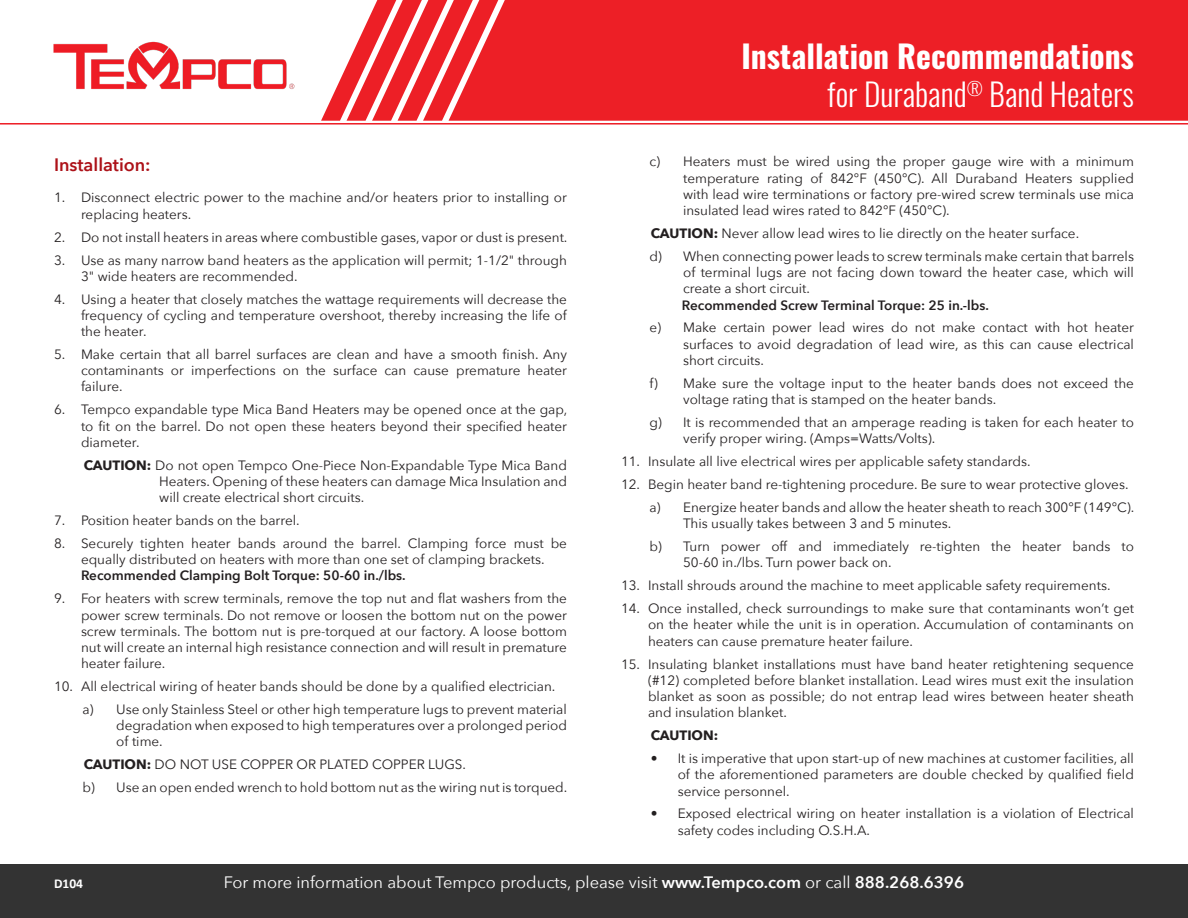
<style>
.page{position:relative;width:1188px;height:918px;background:#fff}
.page>*{position:absolute;margin:0;border:0;box-sizing:border-box;transform-origin:0 0}
.headline-left-dark{font:700 31.5px "Oswald";color:#fff}
.headline-left-dark-2{font:300 31.5px "Oswald";color:#fff}
.Sub-Headline-dark-left{font:600 18px "Avenir Next";color:#ad1219}
.Body_Copy{font:16.5px "Avenir Next";color:#fff}
.Body_Copy-2{font:13.5px/16.2px "Avenir Next";color:#231f20;text-align:justify}
.Body_Copy-3{font:600 13.5px "Avenir Next";color:#231f20}
.Body_Copy-4{font:700 13.5px "Avenir Next";color:#231f20}
.t1{font:700 13.5px "Calibri";color:#fff}
.s1{font-weight:700}
.s2{font-weight:600}
</style>
<div class="page">
<div style="left:498px;top:0;width:690px;height:121px;background:#ed1f26"></div>
<svg style="left:321px;top:0;width:177px;height:121px"></svg>
<img style="left:53px;top:41px;width:242px;height:48px">
<div style="left:0;top:864px;width:1188px;height:54px;background:#333"></div>
<hr style="left:0;top:123px;width:1188px;height:2px;background:#ed1c24">
<p class="headline-left-dark" style="left:741px;top:40px;width:394px">Installation Recommendations</p>
<p class="headline-left-dark-2" style="left:827px;top:66px;width:308px">for Duraband<sup>®</sup> Band Heaters</p>
<p class="Sub-Headline-dark-left" style="left:54px;top:149px;width:98px">Installation:</p>
<p class="Body_Copy-2" style="left:683px;top:153px;width:452px;text-indent:-34px">c) Heaters must be wired using the proper gauge wire with a minimum temperature rating of 842°F (450°C). All Duraband Heaters supplied with lead wire terminations or factory pre-wired screw terminals use mica insulated lead wires rated to 842°F (450°C).</p>
<p class="Body_Copy-2" style="left:651px;top:225px;width:430px"><span class="s1">CAUTION:</span> Never allow lead wires to lie directly on the heater surface.</p>
<p class="Body_Copy-2" style="left:683px;top:248px;width:452px;text-indent:-34px">d) When connecting power leads to screw terminals make certain that barrels of terminal lugs are not facing down toward the heater case, which will create a short circuit.</p>
<p class="Body_Copy-3" style="left:682px;top:293px;width:309px">Recommended Screw Terminal Torque: 25 in.-lbs.</p>
<p class="Body_Copy-2" style="left:683px;top:319px;width:452px;text-indent:-34px">e) Make certain power lead wires do not make contact with hot heater surfaces to avoid degradation of lead wire, as this can cause electrical short circuits.</p>
<p class="Body_Copy-2" style="left:683px;top:374px;width:452px;text-indent:-34px">f) Make sure the voltage input to the heater bands does not exceed the voltage rating that is stamped on the heater bands.</p>
<p class="Body_Copy-2" style="left:683px;top:414px;width:452px;text-indent:-34px">g) It is recommended that an amperage reading is taken for each heater to verify proper wiring. (Amps=Watts/Volts).</p>
<p class="Body_Copy-2" style="left:621px;top:453px;width:411px">11. Insulate all live electrical wires per applicable safety standards.</p>
<p class="Body_Copy-2" style="left:621px;top:476px;width:509px">12. Begin heater band re-tightening procedure. Be sure to wear protective gloves.</p>
<p class="Body_Copy-2" style="left:683px;top:499px;width:453px;text-indent:-34px">a) Energize heater bands and allow the heater sheath to reach 300°F (149°C).<br>This usually takes between 3 and 5 minutes.</p>
<p class="Body_Copy-2" style="left:683px;top:538px;width:452px;text-indent:-34px">b) Turn power off and immediately re-tighten the heater bands to<br>50-60 in./lbs. Turn power back on.</p>
<p class="Body_Copy-2" style="left:621px;top:577px;width:491px">13. Install shrouds around the machine to meet applicable safety requirements.</p>
<p class="Body_Copy-2" style="left:648px;top:600px;width:488px;text-indent:-27px">14. Once installed, check surroundings to make sure that contaminants won’t get on the heater while the unit is in operation. Accumulation of contaminants on heaters can cause premature heater failure.</p>
<p class="Body_Copy-2" style="left:648px;top:655px;width:488px;text-indent:-27px">15. Insulating blanket installations must have band heater retightening sequence (#12) completed before blanket installation. Lead wires must exit the insulation blanket as soon as possible; do not entrap lead wires between heater sheath and insulation blanket.</p>
<p class="Body_Copy-4" style="left:651px;top:724px;width:69px">CAUTION:</p>
<p class="Body_Copy-2" style="left:678px;top:750px;width:458px;text-indent:-27px">• It is imperative that upon start-up of new machines at customer facilities, all of the aforementioned parameters are double checked by qualified field service personnel.</p>
<p class="Body_Copy-2" style="left:678px;top:805px;width:458px;text-indent:-27px">• Exposed electrical wiring on heater installation is a violation of Electrical safety codes including O.S.H.A.</p>
<p class="Body_Copy-2" style="left:81px;top:189px;width:488px;text-indent:-27px">1. Disconnect electric power to the machine and/or heaters prior to installing or replacing heaters.</p>
<p class="Body_Copy-2" style="left:54px;top:228px;width:515px">2. Do not install heaters in areas where combustible gases, vapor or dust is present.</p>
<p class="Body_Copy-2" style="left:81px;top:251px;width:488px;text-indent:-27px">3. Use as many narrow band heaters as the application will permit; 1-1/2" through<br>3" wide heaters are recommended.</p>
<p class="Body_Copy-2" style="left:81px;top:290px;width:488px;text-indent:-27px">4. Using a heater that closely matches the wattage requirements will decrease the frequency of cycling and temperature overshoot, thereby increasing the life of the heater.</p>
<p class="Body_Copy-2" style="left:81px;top:346px;width:488px;text-indent:-27px">5. Make certain that all barrel surfaces are clean and have a smooth finish. Any contaminants or imperfections on the surface can cause premature heater failure.</p>
<p class="Body_Copy-2" style="left:81px;top:401px;width:488px;text-indent:-27px">6. Tempco expandable type Mica Band Heaters may be opened once at the gap, to fit on the barrel. Do not open these heaters beyond their specified heater diameter.</p>
<p class="Body_Copy-2" style="left:159px;top:456px;width:409px;text-indent:-76px"><span class="s1">CAUTION:</span> Do not open Tempco One-Piece Non-Expandable Type Mica Band Heaters. Opening of these heaters can damage Mica Insulation and will create electrical short circuits.</p>
<p class="Body_Copy-2" style="left:54px;top:512px;width:247px">7. Position heater bands on the barrel.</p>
<p class="Body_Copy-2" style="left:54px;top:535px;width:515px;text-align:center">8. Securely tighten heater bands around the barrel. Clamping force must be equally distributed on heaters with more than one set of clamping brackets.</p>
<p class="Body_Copy-3" style="left:81px;top:564px;width:326px">Recommended Clamping Bolt Torque: 50-60 in./lbs.</p>
<p class="Body_Copy-2" style="left:81px;top:590px;width:488px;text-indent:-27px">9. For heaters with screw terminals, remove the top nut and flat washers from the power screw terminals. Do not remove or loosen the bottom nut on the power screw terminals. The bottom nut is pre-torqued at our factory. A loose bottom nut will create an internal high resistance connection and will result in premature heater failure.</p>
<p class="Body_Copy-2" style="left:54px;top:678px;width:503px">10. All electrical wiring of heater bands should be done by a qualified electrician.</p>
<p class="Body_Copy-2" style="left:116px;top:701px;width:452px;text-indent:-34px">a) Use only Stainless Steel or other high temperature lugs to prevent material degradation when exposed to high temperatures over a prolonged period of time.</p>
<p class="Body_Copy-2" style="left:84px;top:756px;width:384px"><span class="s1">CAUTION:</span> DO NOT USE COPPER OR PLATED COPPER LUGS.</p>
<p class="Body_Copy-2" style="left:82px;top:779px;width:487px">b) Use an open ended wrench to hold bottom nut as the wiring nut is torqued.</p>
<p class="t1" style="left:54px;top:874px;width:31px">D104</p>
<p class="Body_Copy" style="left:224px;top:868px;width:742px">For more information about Tempco products, please visit <span class="s2">www.Tempco.com</span> or call <span class="s2">888.268.6396</span></p>
</div>
